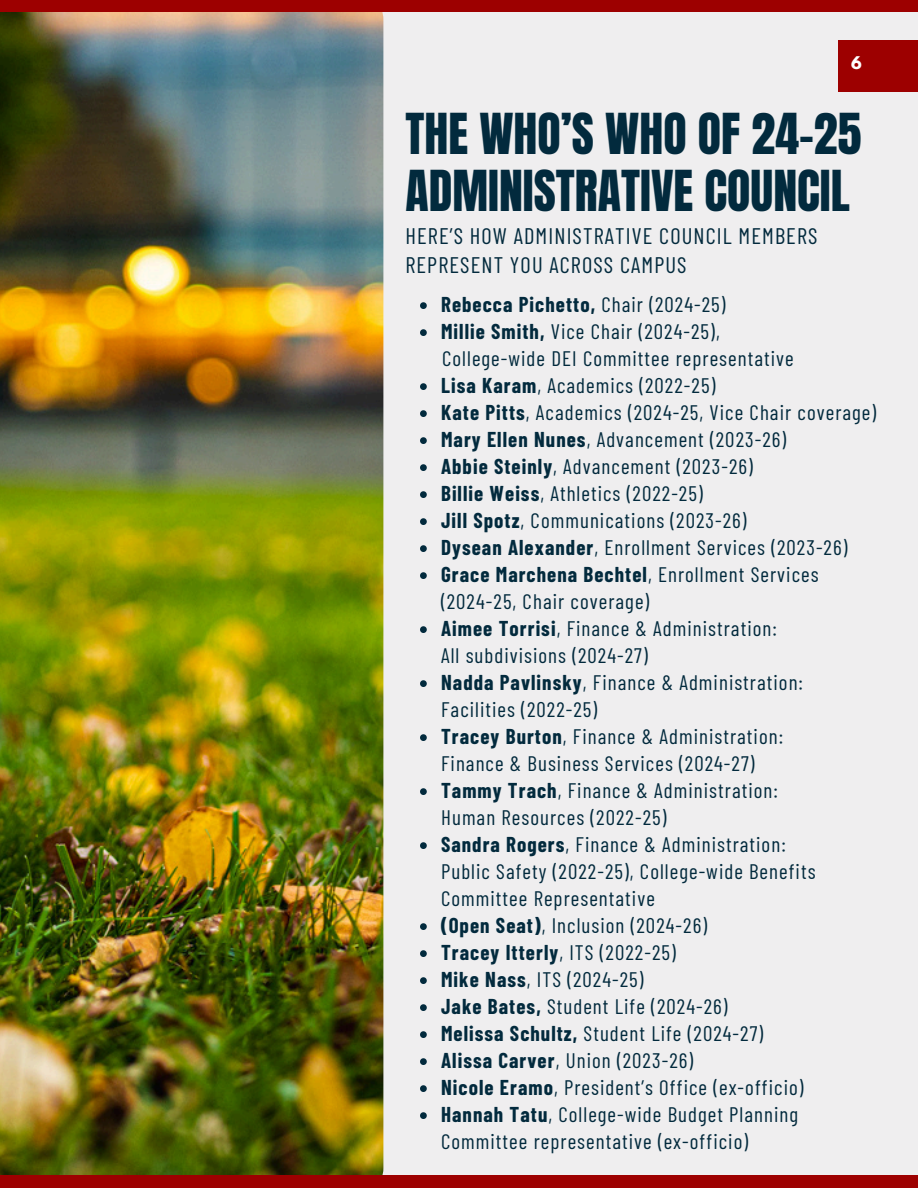
<style>
.page{position:relative;width:918px;height:1188px;background:#efeeef}
.page>*{position:absolute;margin:0;border:0;box-sizing:border-box;transform-origin:0 0}
.t1{font:48px/57.3px "Anton";color:#022a3d}
.t2{font:22.5px/29.2px "Barlow Condensed";letter-spacing:.05em;color:#022a3d}
.t3{font:21px/27px "Barlow Condensed";letter-spacing:.05em;color:#022a3d}
.t4{font:700 21px "Barlow Condensed";letter-spacing:.05em;color:#022a3d}
.t5{font:700 15.45px "League Spartan";color:#fff}
.s1{font-weight:400}
.s2{font-weight:700}
</style>
<div class="page">
<img style="left:0;top:12px;width:383px;height:1163px">
<div style="left:0;top:0;width:918px;height:12px;background:#9d0000"></div>
<div style="left:0;top:1175px;width:918px;height:13px;background:#9d0000"></div>
<div style="left:839px;top:40px;width:79px;height:52px;background:#9d0000"></div>
<svg style="left:420px;top:302px;width:7px;height:7px"></svg>
<svg style="left:420px;top:329px;width:7px;height:7px"></svg>
<svg style="left:420px;top:383px;width:7px;height:7px"></svg>
<svg style="left:420px;top:410px;width:7px;height:7px"></svg>
<svg style="left:420px;top:437px;width:7px;height:7px"></svg>
<svg style="left:420px;top:464px;width:7px;height:7px"></svg>
<svg style="left:420px;top:491px;width:7px;height:7px"></svg>
<svg style="left:420px;top:518px;width:7px;height:7px"></svg>
<svg style="left:420px;top:545px;width:7px;height:7px"></svg>
<svg style="left:420px;top:572px;width:7px;height:7px"></svg>
<svg style="left:420px;top:626px;width:7px;height:7px"></svg>
<svg style="left:420px;top:680px;width:7px;height:7px"></svg>
<svg style="left:420px;top:734px;width:7px;height:7px"></svg>
<svg style="left:420px;top:788px;width:7px;height:7px"></svg>
<svg style="left:420px;top:842px;width:7px;height:7px"></svg>
<svg style="left:420px;top:923px;width:7px;height:7px"></svg>
<svg style="left:420px;top:950px;width:7px;height:7px"></svg>
<svg style="left:420px;top:977px;width:7px;height:7px"></svg>
<svg style="left:420px;top:1004px;width:7px;height:7px"></svg>
<svg style="left:420px;top:1031px;width:7px;height:7px"></svg>
<svg style="left:420px;top:1058px;width:7px;height:7px"></svg>
<svg style="left:420px;top:1085px;width:7px;height:7px"></svg>
<svg style="left:420px;top:1112px;width:7px;height:7px"></svg>
<p class="t5" style="left:851px;top:55px;width:12px">6</p>
<h1 class="t1" style="left:405px;top:106px;width:457px">THE WHO’S WHO OF 24-25<br>ADMINISTRATIVE COUNCIL</h1>
<p class="t2" style="left:405px;top:220px;width:414px">HERE’S HOW ADMINISTRATIVE COUNCIL MEMBERS<br>REPRESENT YOU ACROSS CAMPUS</p>
<h2 class="t4" style="left:441px;top:291px;width:286px">Rebecca Pichetto, <span class="s1">Chair (2024-25)</span></h2>
<p class="t3" style="left:441px;top:317px;width:280px"><span class="s2">Millie Smith,</span> Vice Chair (2024-25),</p>
<p class="t3" style="left:442px;top:344px;width:353px">College-wide DEI Committee representative</p>
<p class="t3" style="left:441px;top:371px;width:276px"><span class="s2">Lisa Karam</span>, Academics (2022-25)</p>
<p class="t3" style="left:441px;top:398px;width:437px"><span class="s2">Kate Pitts</span>, Academics (2024-25, Vice Chair coverage)</p>
<p class="t3" style="left:441px;top:425px;width:347px"><span class="s2">Mary Ellen Nunes</span>, Advancement (2023-26)</p>
<p class="t3" style="left:441px;top:452px;width:313px"><span class="s2">Abbie Steinly</span>, Advancement (2023-26)</p>
<p class="t3" style="left:441px;top:479px;width:263px"><span class="s2">Billie Weiss</span>, Athletics (2022-25)</p>
<p class="t3" style="left:441px;top:506px;width:307px"><span class="s2">Jill Spotz</span>, Communications (2023-26)</p>
<p class="t3" style="left:441px;top:533px;width:408px"><span class="s2">Dysean Alexander</span>, Enrollment Services (2023-26)</p>
<p class="t3" style="left:441px;top:560px;width:379px"><span class="s2">Grace Marchena Bechtel</span>, Enrollment Services (2024-25, Chair coverage)</p>
<p class="t3" style="left:441px;top:614px;width:337px"><span class="s2">Aimee Torrisi</span>, Finance &amp; Administration:<br>All subdivisions (2024-27)</p>
<p class="t3" style="left:441px;top:668px;width:363px"><span class="s2">Nadda Pavlinsky</span>, Finance &amp; Administration:<br>Facilities (2022-25)</p>
<p class="t3" style="left:441px;top:722px;width:344px"><span class="s2">Tracey Burton</span>, Finance &amp; Administration:<br>Finance &amp; Business Services (2024-27)</p>
<p class="t3" style="left:441px;top:776px;width:338px"><span class="s2">Tammy Trach</span>, Finance &amp; Administration:<br>Human Resources (2022-25)</p>
<p class="t3" style="left:441px;top:830px;width:376px"><span class="s2">Sandra Rogers</span>, Finance &amp; Administration:<br>Public Safety (2022-25), College-wide Benefits<br>Committee Representative</p>
<p class="t3" style="left:441px;top:911px;width:267px"><span class="s2">(Open Seat)</span>, Inclusion (2024-26)</p>
<p class="t4" style="left:441px;top:939px;width:236px">Tracey Itterly<span class="s1">, ITS (2022-25)</span></p>
<p class="t3" style="left:441px;top:965px;width:204px"><span class="s2">Mike Nass</span>, ITS (2024-25)</p>
<p class="t3" style="left:441px;top:992px;width:288px"><span class="s2">Jake Bates,</span> Student Life (2024-26)</p>
<p class="t3" style="left:441px;top:1019px;width:324px"><span class="s2">Melissa Schultz,</span> Student Life (2024-27)</p>
<p class="t3" style="left:441px;top:1046px;width:254px"><span class="s2">Alissa Carver</span>, Union (2023-26)</p>
<p class="t3" style="left:441px;top:1073px;width:364px"><span class="s2">Nicole Eramo</span>, President’s Office (ex-officio)</p>
<p class="t3" style="left:441px;top:1100px;width:359px"><span class="s2">Hannah Tatu</span>, College-wide Budget Planning<br>Committee representative (ex-officio)</p>
</div>
